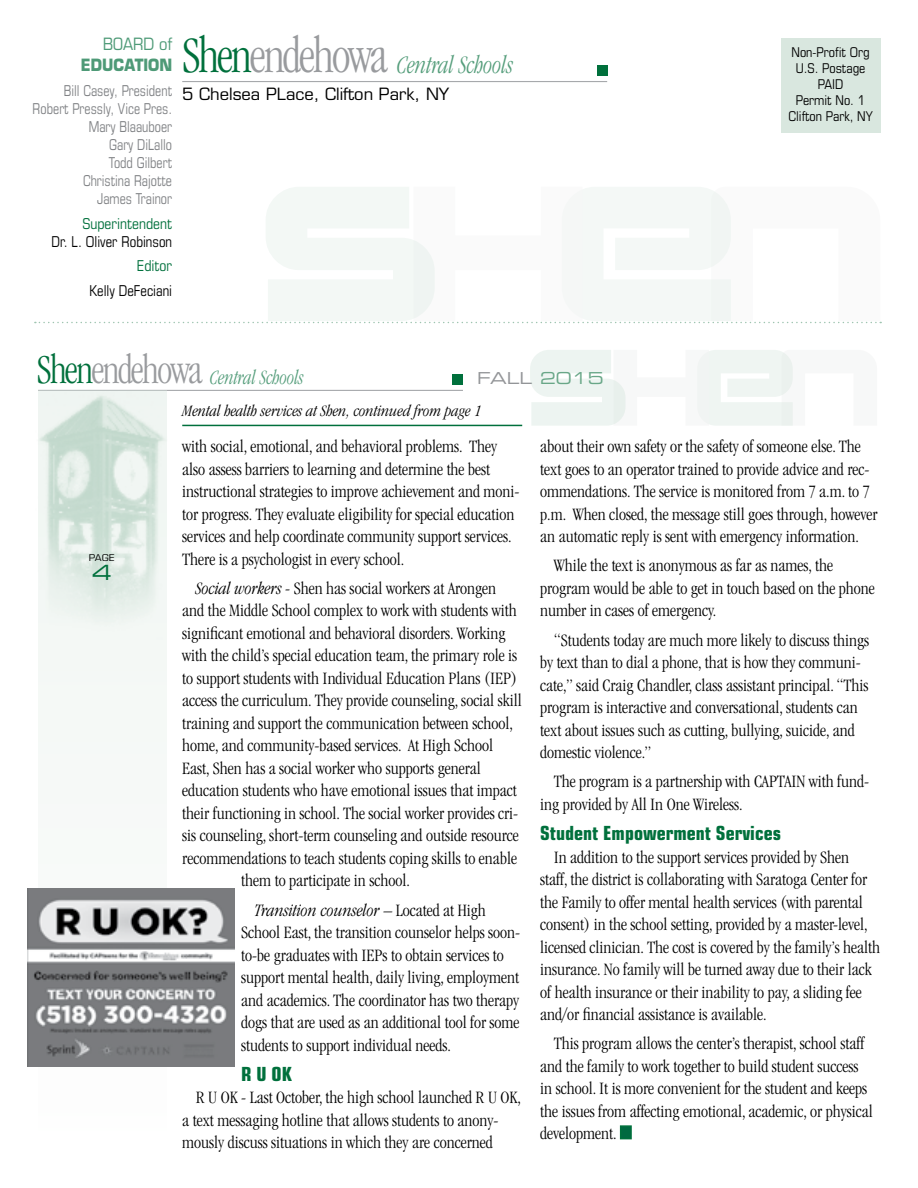
<style>
.page{position:relative;width:918px;height:1188px;background:#fff}
.page>*{position:absolute;margin:0;border:0;box-sizing:border-box;transform-origin:0 0}
.t1{font:italic 300 condensed 26.1px "ITC Garamond Std";color:#569e7c;scale:.89 1}
.t2{font:italic 300 condensed 21px "ITC Garamond Std";color:#569e7c;scale:.89 1}
.t3{font:21px "Eurostile LT Std Ex 2";color:#00703c}
.t4{font:700 condensed 19.5px "Eurostile LT Std";color:#00703c}
.t5{font:300 condensed 18px/22.5px "ITC Garamond Std";color:#000}
.t6{font:italic 300 condensed 16.5px "ITC Garamond Std";color:#000}
.t7{font:16.5px "Eurostile LT Std";color:#000}
.t8{font:700 16.5px "Eurostile LT Std";color:#4e9a77;scale:.89 1}
.t9{font:16.5px "Eurostile LT Std Ex 2";color:#939598}
.t10{font:16.5px "Eurostile LT Std";color:#4e9a77;scale:.89 1}
.t11{font:condensed 15px/18px "Eurostile LT Std";color:#808285;text-align:right;scale:.89 1}
.t12{font:condensed 15px "Eurostile LT Std";color:#000;scale:.94 1}
.t13{font:condensed 15px "Eurostile LT Std";color:#00703c}
.t14{font:condensed 13.5px/16.2px "Eurostile LT Std";color:#000;text-align:center}
.t15{font:condensed 9.3px "Eurostile LT Std";color:#000;scale:1.28 1}
.s1{font-style:normal;font-size:52.65px;color:#00703c}
.s2{font-style:normal;font-size:52.65px;color:#999b9e}
.s3{font-style:normal;font-size:42.45px;color:#00703c}
.s4{font-style:normal;font-size:42.45px;color:#999b9e}
.s5{color:#69a788}
.s6{font-style:italic}
</style>
<div class="page">
<img style="left:166px;top:391px;width:1px;height:248px">
<hr style="left:38px;top:390px;width:425px;height:1px;background:#a7a9ac">
<div style="left:453px;top:374px;width:10px;height:11px;background:#00703c"></div>
<svg style="left:38px;top:391px;width:128px;height:676px"></svg>
<svg style="left:530px;top:350px;width:263px;height:76px"></svg>
<hr style="left:182px;top:81px;width:425px;height:1px;background:#a7a9ac">
<div style="left:597px;top:65px;width:10px;height:11px;background:#00703c"></div>
<div style="left:781px;top:38px;width:99px;height:95px;background:#d9e7df"></div>
<svg style="left:35px;top:187px;width:846px;height:136px"></svg>
<hr style="left:182px;top:425px;width:340px;height:1px;background:#00703c">
<img style="left:27px;top:889px;width:207px;height:177px">
<div style="left:620px;top:1125px;width:12px;height:14px;background:#006940;border:2px solid #00703c"></div>
<p class="t10" style="left:103px;top:34px;width:79px">BOARD of</p>
<p class="t8" style="left:81px;top:55px;width:104px">EDUCATION</p>
<p class="t11" style="left:33px;top:81px;width:158px">Bill Casey, President<br>Robert Pressly, Vice Pres.<br>Mary Blaauboer<br>Gary DiLallo<br>Todd Gilbert<br>Christina Rajotte<br>James Trainor</p>
<p class="t13" style="left:82px;top:214px;width:91px">Superintendent</p>
<p class="t12" style="left:51px;top:232px;width:130px">Dr. L. Oliver Robinson</p>
<p class="t13" style="left:137px;top:257px;width:37px">Editor</p>
<p class="t12" style="left:90px;top:282px;width:89px">Kelly DeFeciani</p>
<h1 class="t1" style="left:182px;top:50px;width:373px"><span class="s1">Shen</span><span class="s2">endehowa</span> Central Schools</h1>
<p class="t7" style="left:182px;top:84px;width:269px">5 Chelsea PLace, Clifton Park, NY</p>
<p class="t2" style="left:37px;top:366px;width:301px"><span class="s3">Shen</span><span class="s4">endehowa</span> Central Schools</p>
<p class="t9" style="left:477px;top:367px;width:128px">FALL <span class="s5">2015</span></p>
<p class="t6" style="left:182px;top:402px;width:301px">Mental health services at Shen, continued from page 1</p>
<p class="t14" style="left:788px;top:43px;width:86px">Non-Profit Org<br>U.S. Postage<br>PAID<br>Permit No. 1<br>Clifton Park, NY</p>
<p class="t15" style="left:89px;top:552px;width:22px">PAGE</p>
<p class="t3" style="left:92px;top:558px;width:22px">4</p>
<p class="t5" style="left:182px;top:435px;width:339px">with social, emotional, and behavioral problems. They also assess barriers to learning and determine the best instructional strategies to improve achievement and moni&shy;tor progress. They evaluate eligibility for special education services and help coordinate community support services.<br>There is a psychologist in every school.</p>
<p class="t5" style="left:196px;top:577px;width:302px"><span class="s6">Social workers</span> - Shen has social workers at Arongen</p>
<p class="t5" style="left:182px;top:600px;width:336px">and the Middle School complex to work with students with</p>
<p class="t5" style="left:182px;top:622px;width:325px">significant emotional and behavioral disorders. Working</p>
<p class="t5" style="left:182px;top:645px;width:337px">with the child’s special education team, the primary role is</p>
<p class="t5" style="left:182px;top:667px;width:336px">to support students with Individual Education Plans (IEP)</p>
<p class="t5" style="left:182px;top:690px;width:341px">access the curriculum. They provide counseling, social skill</p>
<p class="t5" style="left:182px;top:712px;width:332px">training and support the communication between school,</p>
<p class="t5" style="left:182px;top:735px;width:312px">home, and community-based services. At High School</p>
<p class="t5" style="left:182px;top:757px;width:300px">East, Shen has a social worker who supports general</p>
<p class="t5" style="left:182px;top:780px;width:336px">education students who have emotional issues that impact</p>
<p class="t5" style="left:182px;top:802px;width:337px">their functioning in school. The social worker provides cri-</p>
<p class="t5" style="left:182px;top:825px;width:338px">sis counseling, short-term counseling and outside resource</p>
<p class="t5" style="left:182px;top:847px;width:336px">recommendations to teach students coping skills to enable</p>
<p class="t5" style="left:241px;top:870px;width:170px">them to participate in school.</p>
<p class="t5" style="left:241px;top:899px;width:280px;text-indent:14px"><span class="s6">Transition counselor</span> – Located at High School East, the transition counselor helps soon&shy;to-be graduates with IEPs to obtain services to support mental health, daily living, employment and academics. The coordinator has two therapy dogs that are used as an additional tool for some students to support individual needs.</p>
<p class="t4" style="left:241px;top:1062px;width:52px">R U OK</p>
<p class="t5" style="left:182px;top:1087px;width:340px;text-indent:14px">R U OK - Last October, the high school launched R U OK, a text messaging hotline that allows students to anony&shy;mously discuss situations in which they are concerned</p>
<p class="t5" style="left:540px;top:435px;width:339px">about their own safety or the safety of someone else. The text goes to an operator trained to provide advice and rec&shy;ommendations. The service is monitored from 7 a.m. to 7 p.m. When closed, the message still goes through, however an automatic reply is sent with emergency information.</p>
<p class="t5" style="left:540px;top:555px;width:336px;text-indent:14px">While the text is anonymous as far as names, the program would be able to get in touch based on the phone number in cases of emergency.</p>
<p class="t5" style="left:540px;top:629px;width:330px;text-indent:14px">“Students today are much more likely to discuss things by text than to dial a phone, that is how they communi&shy;cate,” said Craig Chandler, class assistant principal. “This program is interactive and conversational, students can text about issues such as cutting, bullying, suicide, and domestic violence.”</p>
<p class="t5" style="left:540px;top:771px;width:331px;text-indent:14px">The program is a partnership with CAPTAIN with fund&shy;ing provided by All In One Wireless.</p>
<p class="t4" style="left:540px;top:821px;width:242px">Student Empowerment Services</p>
<p class="t5" style="left:540px;top:846px;width:341px;text-indent:14px">In addition to the support services provided by Shen staff, the district is collaborating with Saratoga Center for the Family to offer mental health services (with parental consent) in the school setting, provided by a master-level, licensed clinician. The cost is covered by the family’s health insurance. No family will be turned away due to their lack of health insurance or their inability to pay, a sliding fee and/or financial assistance is available.</p>
<p class="t5" style="left:540px;top:1033px;width:334px;text-indent:14px">This program allows the center’s therapist, school staff and the family to work together to build student success in school. It is more convenient for the student and keeps the issues from affecting emotional, academic, or physical development.</p>
</div>
